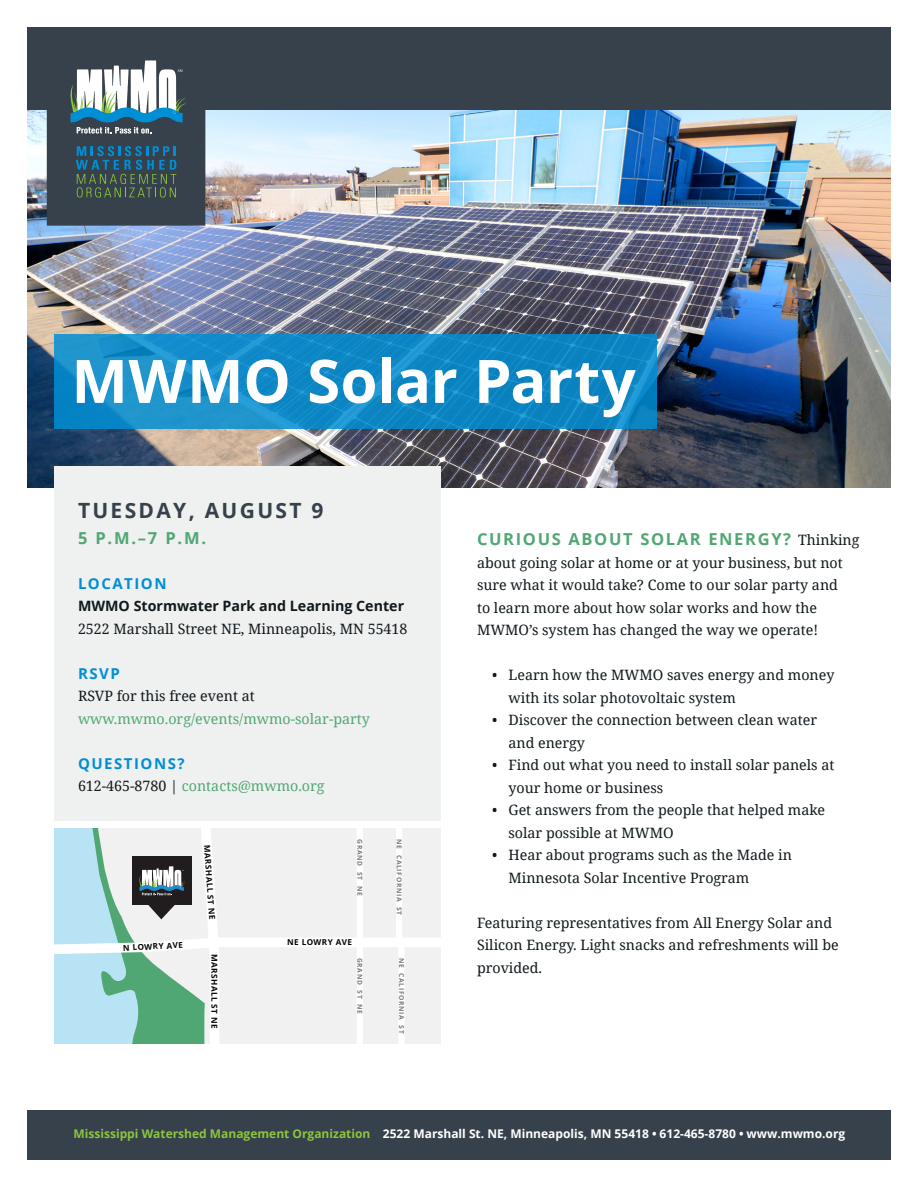
<style>
.page{position:relative;width:918px;height:1188px;background:#fff}
.page>*{position:absolute;margin:0;border:0;box-sizing:border-box;transform-origin:0 0}
.t1{font:700 60px "Open Sans";letter-spacing:-.005em;color:#fff}
.t2{font:700 21px "Open Sans";letter-spacing:.11em;color:#37414b}
.t3{font:700 16.5px "Open Sans";letter-spacing:.1em;color:#51a774}
.t4{font:700 15px "Open Sans";letter-spacing:.1em;color:#008fd5}
.t5{font:14.25px/22.5px "Noto Serif";color:#10191c}
.t6{font:14.25px "Noto Serif";color:#51a774}
.t7{font:700 14.25px "Open Sans";color:#10191c}
.t8{font:700 12px "Open Sans";color:#fff}
.t9{font:700 8.1px "Open Sans";letter-spacing:.05em;color:#040503}
.t10{font:700 6.75px "Open Sans";letter-spacing:.1em;color:#77787c}
.s1{color:#10191c}
.s2{font-family:"Noto Serif";font-weight:400;font-size:14.25px;color:#10191c}
.s3{color:#8bc63e}
</style>
<div class="page">
<div style="left:27px;top:1110px;width:864px;height:50px;background:#37414b"></div>
<img style="left:27px;top:110px;width:864px;height:377px">
<div style="left:54px;top:466px;width:386px;height:355px;background:#eff0f0"></div>
<svg style="left:54px;top:334px;width:603px;height:95px;background:#118ac6"></svg>
<svg style="left:54px;top:828px;width:387px;height:216px"></svg>
<div style="left:27px;top:27px;width:864px;height:83px;background:#37414b"></div>
<div style="left:47px;top:27px;width:158px;height:199px;background:#37414b"></div>
<svg style="left:76px;top:146px;width:101px;height:52px"></svg>
<svg style="left:70px;top:60px;width:116px;height:74px"></svg>
<p class="t1" style="left:71px;top:339px;width:566px">MWMO Solar Party</p>
<p class="t2" style="left:78px;top:496px;width:247px">TUESDAY, AUGUST 9</p>
<p class="t3" style="left:78px;top:526px;width:130px">5 P.M.–7 P.M.</p>
<p class="t4" style="left:78px;top:573px;width:90px">LOCATION</p>
<p class="t7" style="left:78px;top:596px;width:328px">MWMO Stormwater Park and Learning Center</p>
<p class="t5" style="left:78px;top:617px;width:331px">2522 Marshall Street NE, Minneapolis, MN 55418</p>
<p class="t4" style="left:78px;top:663px;width:43px">RSVP</p>
<p class="t5" style="left:78px;top:684px;width:178px">RSVP for this free event at</p>
<p class="t6" style="left:78px;top:709px;width:293px">www.mwmo.org/events/mwmo-solar-party</p>
<p class="t4" style="left:78px;top:753px;width:108px">QUESTIONS?</p>
<p class="t6" style="left:78px;top:776px;width:248px"><span class="s1">612-465-8780 |</span> contacts@mwmo.org</p>
<p class="t9" style="left:123px;top:942px;width:61px;rotate:-3deg">N LOWRY AVE</p>
<p class="t9" style="left:213px;top:845px;width:76px;rotate:86deg">MARSHALL ST NE</p>
<p class="t10" style="left:365px;top:839px;width:58px;rotate:90deg">GRAND ST NE</p>
<p class="t10" style="left:404px;top:839px;width:78px;rotate:90deg">NE CALIFORNIA ST</p>
<p class="t9" style="left:287px;top:937px;width:66px">NE LOWRY AVE</p>
<p class="t9" style="left:220px;top:954px;width:76px;rotate:90deg">MARSHALL ST NE</p>
<p class="t10" style="left:365px;top:958px;width:58px;rotate:90deg">GRAND ST NE</p>
<p class="t10" style="left:406px;top:958px;width:78px;rotate:90deg">NE CALIFORNIA ST</p>
<p class="t3" style="left:477px;top:528px;width:384px">CURIOUS ABOUT SOLAR ENERGY? <span class="s2">Thinking</span></p>
<p class="t5" style="left:477px;top:551px;width:367px">about going solar at home or at your business, but not sure what it would take? Come to our solar party and to learn more about how solar works and how the MWMO’s system has changed the way we operate!</p>
<p class="t5" style="left:508px;top:663px;width:327px;text-indent:-16px">• Learn how the MWMO saves energy and money with its solar photovoltaic system</p>
<p class="t5" style="left:508px;top:708px;width:310px;text-indent:-16px">• Discover the connection between clean water and energy</p>
<p class="t5" style="left:508px;top:753px;width:327px;text-indent:-16px">• Find out what you need to install solar panels at your home or business</p>
<p class="t5" style="left:508px;top:798px;width:318px;text-indent:-16px">• Get answers from the people that helped make solar possible at MWMO</p>
<p class="t5" style="left:508px;top:843px;width:285px;text-indent:-16px">• Hear about programs such as the Made in<br>Minnesota Solar Incentive Program</p>
<p class="t5" style="left:477px;top:911px;width:363px">Featuring representatives from All Energy Solar and<br>Silicon Energy. Light snacks and refreshments will be provided.</p>
<p class="t8" style="left:74px;top:1125px;width:773px"><span class="s3">Mississippi Watershed Management Organization</span> 2522 Marshall St. NE, Minneapolis, MN 55418 • 612-465-8780 • www.mwmo.org</p>
</div>
